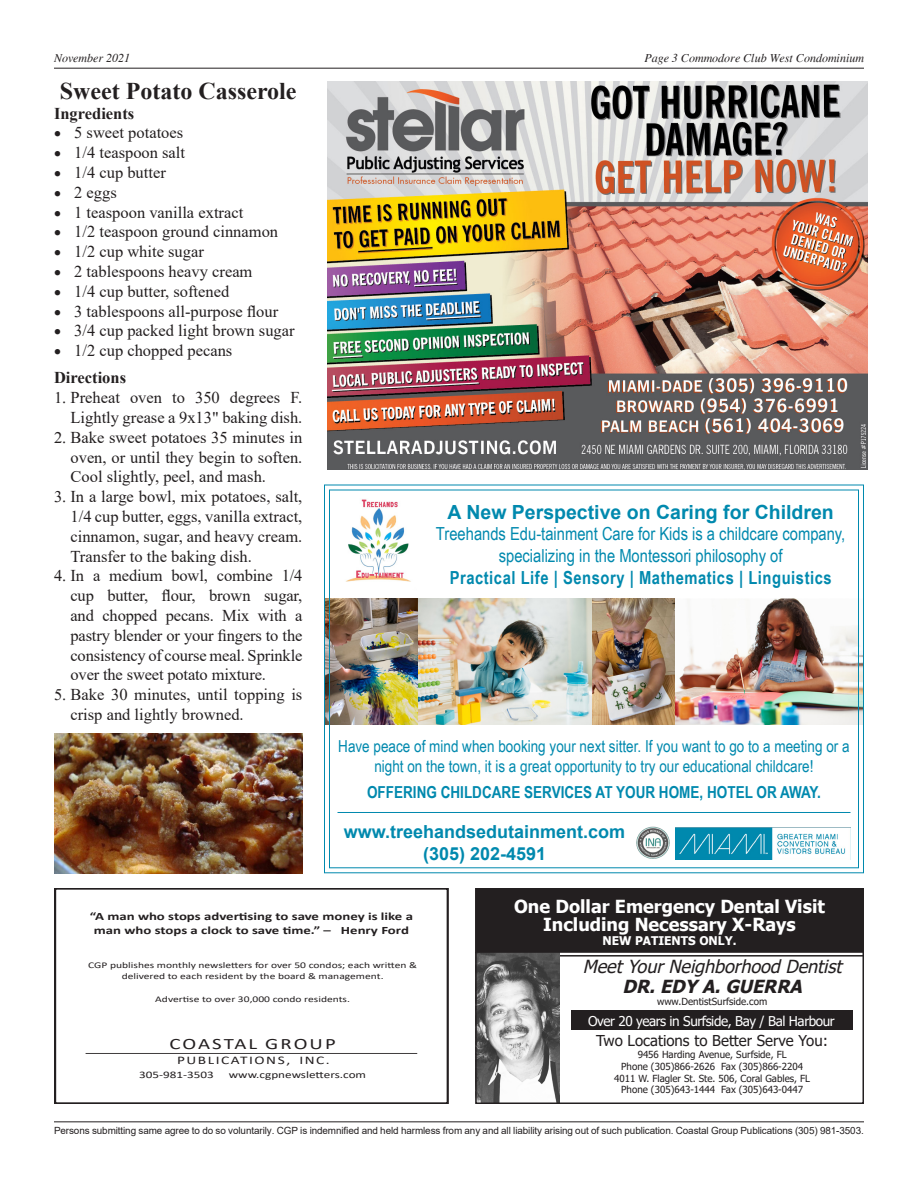
<style>
.page{position:relative;width:918px;height:1188px;background:#fff}
.page>*{position:absolute;margin:0;border:0;box-sizing:border-box;transform-origin:0 0}
.Plain_Text{font:700 24px "Times New Roman";color:#231f20}
.t1{font:700 19.5px "Arial";color:#0089ae}
.t2{font:18px/21.6px "Arial Narrow";color:#0089ae;text-align:center}
.t3{font:700 18px/18px "Tahoma";color:#fff;text-align:center}
.t4{font:italic 18px/19.5px "Tahoma";color:#231f20;text-align:center}
.t5{font:700 18px/21.6px "Arial";color:#0089ae;text-align:center}
.t6{font:16.5px/19.8px "Times New Roman";color:#231f20;text-align:justify}
.t7{font:16.5px/19.8px "Arial Narrow";color:#0089ae;text-align:center}
.t8{font:700 16.5px "Arial Narrow";color:#0089ae}
.t9{font:700 16.5px "Times New Roman";color:#231f20}
.t10{font:15.9px "Calibri";letter-spacing:.095em;color:#231f20;scale:1.32 1}
.t11{font:15px "Tahoma";color:#231f20}
.t12{font:13.5px "Tahoma";letter-spacing:-.03em;color:#fff}
.t13{font:italic 12px "Times";color:#231f20}
.t14{font:700 12px "Tahoma";color:#fff}
.t15{font:11.7px "Calibri";letter-spacing:.1em;color:#231f20;scale:1.32 1}
.t16{font:700 11.25px/13.5px "Calibri";color:#231f20;text-align:center;scale:1.32 1}
.t17{font:10.05px "Calibri";color:#231f20;scale:1.32 1}
.t18{font:9.9px "Arial";letter-spacing:-.01em;color:#231f20}
.t19{font:9.75px/11.7px "Tahoma";color:#231f20;text-align:center}
.t20{font:8.7px/10.5px "Calibri";color:#231f20;text-align:center;scale:1.32 1}
.s1{font-weight:700}
</style>
<div class="page">
<hr style="left:54px;top:68px;width:810px;height:1px;background:#231f20">
<hr style="left:54px;top:1122px;width:810px;height:1px;background:#231f20">
<hr style="left:475px;top:955px;width:389px;height:2px;background:#231f20">
<img style="left:478px;top:953px;width:82px;height:148px">
<div style="left:475px;top:888px;width:389px;height:216px;border:2px solid #231f20"></div>
<div style="left:476px;top:889px;width:387px;height:63px;background:#231f20"></div>
<div style="left:475px;top:888px;width:389px;height:65px;border:2px solid #231f20"></div>
<div style="left:571px;top:1011px;width:282px;height:19px;background:#231f20"></div>
<img style="left:327px;top:81px;width:540px;height:389px">
<img style="left:324px;top:484px;width:540px;height:389px">
<div style="left:54px;top:888px;width:395px;height:216px;border:2px solid #231f20"></div>
<hr style="left:86px;top:1053px;width:331px;height:1px;background:#231f20">
<img style="left:54px;top:734px;width:248px;height:140px">
<p class="t13" style="left:54px;top:52px;width:78px">November 2021</p>
<p class="t13" style="left:644px;top:52px;width:221px">Page 3 Commodore Club West Condominium</p>
<p class="Plain_Text" style="left:60px;top:73px;width:238px">Sweet Potato Casserole</p>
<p class="t9" style="left:54px;top:101px;width:82px">Ingredients</p>
<p class="t6" style="left:54px;top:122px;width:131px">• 5 sweet potatoes</p>
<p class="t6" style="left:54px;top:142px;width:133px">• 1/4 teaspoon salt</p>
<p class="t6" style="left:54px;top:162px;width:113px">• 1/4 cup butter</p>
<p class="t6" style="left:54px;top:182px;width:64px">• 2 eggs</p>
<p class="t6" style="left:54px;top:202px;width:191px">• 1 teaspoon vanilla extract</p>
<p class="t6" style="left:54px;top:221px;width:226px">• 1/2 teaspoon ground cinnamon</p>
<p class="t6" style="left:54px;top:241px;width:151px">• 1/2 cup white sugar</p>
<p class="t6" style="left:54px;top:261px;width:200px">• 2 tablespoons heavy cream</p>
<p class="t6" style="left:54px;top:281px;width:177px">• 1/4 cup butter, softened</p>
<p class="t6" style="left:54px;top:301px;width:226px">• 3 tablespoons all-purpose flour</p>
<p class="t6" style="left:54px;top:320px;width:242px">• 3/4 cup packed light brown sugar</p>
<p class="t6" style="left:54px;top:340px;width:180px">• 1/2 cup chopped pecans</p>
<p class="t9" style="left:54px;top:366px;width:74px">Directions</p>
<p class="t6" style="left:70px;top:387px;width:233px">Preheat oven to 350 degrees F.<br>Lightly grease a 9x13" baking dish.</p>
<p class="t6" style="left:70px;top:427px;width:233px">Bake sweet potatoes 35 minutes in oven, or until they begin to soften.<br>Cool slightly, peel, and mash.</p>
<p class="t6" style="left:70px;top:486px;width:233px;text-indent:-16px">✓ In a large bowl, mix potatoes, salt, 1/4 cup butter, eggs, vanilla extract, cinnamon, sugar, and heavy cream.<br>Transfer to the baking dish.</p>
<p class="t6" style="left:70px;top:566px;width:233px;text-indent:-16px">✔ In a medium bowl, combine 1/4 cup butter, flour, brown sugar, and chopped pecans. Mix with a pastry blender or your fingers to the consistency of course meal. Sprinkle over the sweet potato mixture.</p>
<p class="t6" style="left:70px;top:684px;width:233px">Bake 30 minutes, until topping is crisp and lightly browned.</p>
<p class="t1" style="left:448px;top:498px;width:388px">A New Perspective on Caring for Children</p>
<p class="t2" style="left:436px;top:523px;width:411px">Treehands Edu-tainment Care for Kids is a childcare company, specializing in the Montessori philosophy of<br><span class="s1">Practical Life | Sensory | Mathematics | Linguistics</span></p>
<p class="t7" style="left:338px;top:736px;width:513px">Have peace of mind when booking your next sitter. If you want to go to a meeting or a night on the town, it is a great opportunity to try our educational childcare!</p>
<p class="t8" style="left:367px;top:780px;width:455px">OFFERING CHILDCARE SERVICES AT YOUR HOME, HOTEL OR AWAY.</p>
<p class="t5" style="left:344px;top:821px;width:283px">www.treehandsedutainment.com (305) 202-4591</p>
<p class="t16" style="left:90px;top:910px;width:246px">“A man who stops advertising to save money is like a man who stops a clock to save time.” – Henry Ford</p>
<p class="t20" style="left:88px;top:960px;width:251px">CGP publishes monthly newsletters for over 50 condos; each written &amp; delivered to each resident by the board &amp; management.</p>
<p class="t20" style="left:155px;top:994px;width:149px">Advertise to over 30,000 condo residents.</p>
<p class="t10" style="left:170px;top:1032px;width:127px">COASTAL GROUP</p>
<p class="t15" style="left:177px;top:1052px;width:117px">PUBLICATIONS, INC.</p>
<p class="t17" style="left:139px;top:1067px;width:58px">305-981-3503</p>
<p class="t17" style="left:229px;top:1067px;width:106px">www.cgpnewsletters.com</p>
<p class="t3" style="left:514px;top:898px;width:312px">One Dollar Emergency Dental Visit<br>Including Necessary X-Rays</p>
<p class="t14" style="left:603px;top:932px;width:135px">NEW PATIENTS ONLY.</p>
<p class="t4" style="left:583px;top:958px;width:266px">MeetYourNeighborhoodDentist<br><span class="s1">DR.EDY A.GUERRA</span></p>
<p class="t12" style="left:588px;top:1012px;width:248px">Over 20 years in Surfside, Bay / Bal Harbour</p>
<p class="t19" style="left:657px;top:996px;width:112px">www.DentistSurfside.com</p>
<p class="t11" style="left:596px;top:1031px;width:233px">Two Locations to Better Serve You:</p>
<p class="t19" style="left:614px;top:1049px;width:197px">9456 Harding Avenue, Surfside, FL<br>Phone (305)866-2626 Fax (305)866-2204<br>4011 W. Flagler St. Ste. 506, Coral Gables, FL Phone (305)643-1444 Fax (305)643-0447</p>
<p class="t18" style="left:54px;top:1124px;width:811px">Persons submitting same agree to do so voluntarily. CGP is indemnified and held harmless from any and all liability arising out of such publication. Coastal Group Publications (305) 981-3503.</p>
</div>
